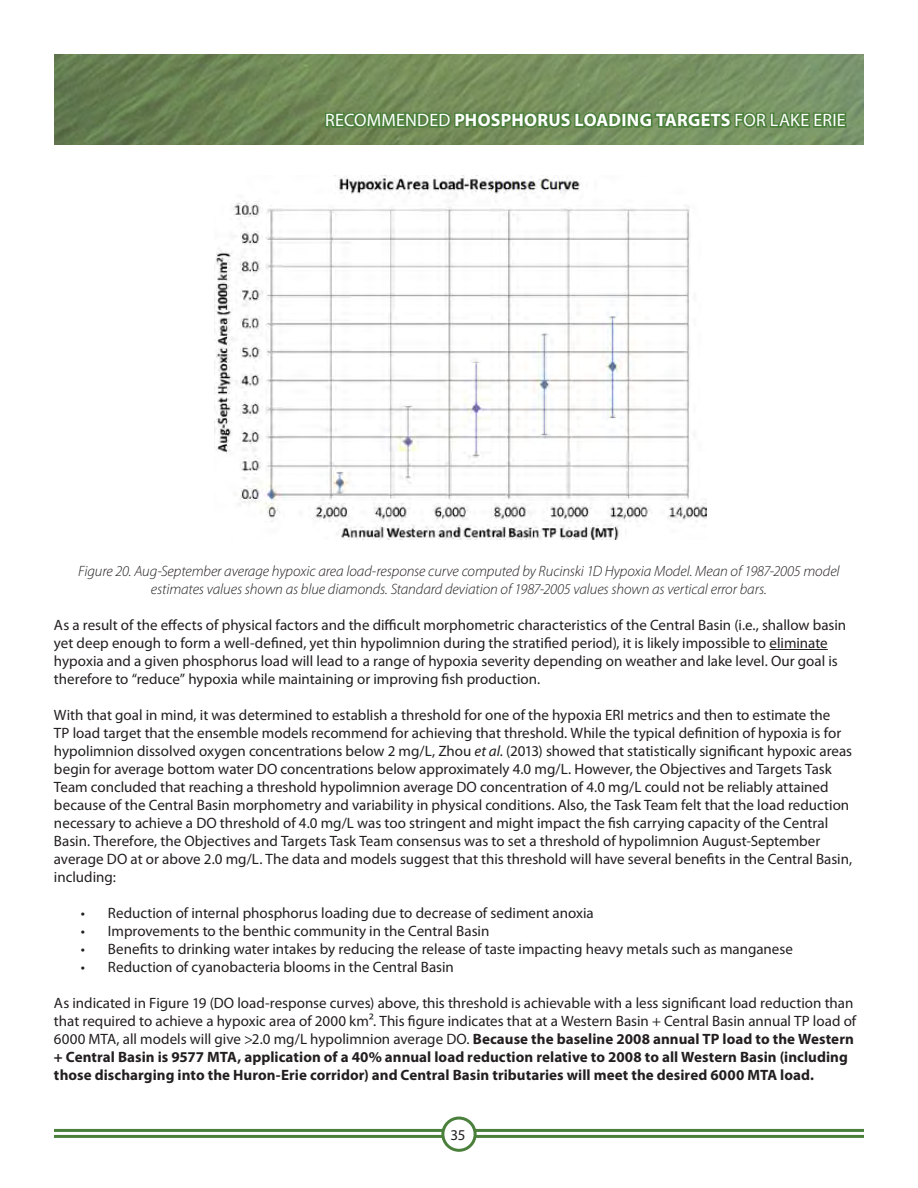
<style>
.page{position:relative;width:918px;height:1188px;background:#fff}
.page>*{position:absolute;margin:0;border:0;box-sizing:border-box;transform-origin:0 0}
.t1{font:700 18px "Myriad Pro";letter-spacing:.015em;color:#fff}
.t2{font:15px/18px "Myriad Pro";color:#231f20}
.Figure{font:italic 300 15px/18px "Myriad Pro";letter-spacing:-.005em;color:#231f20;text-align:center}
.s1{font-weight:400}
.s2{font-style:italic}
.s3{font-weight:700}
</style>
<div class="page">
<hr style="left:54px;top:1129px;width:810px;height:3px;background:#4b803c">
<hr style="left:54px;top:1135px;width:810px;height:3px;background:#4b803c">
<div style="left:443px;top:1118px;width:32px;height:32px;background:#fff;border-radius:50%"></div>
<div style="left:441px;top:1117px;width:36px;height:35px;border:3px solid #4b803c;border-radius:50%"></div>
<img style="left:54px;top:54px;width:810px;height:90px">
<svg style="left:323px;top:90px;width:525px;height:55px;background:#6c8c56"></svg>
<hr style="left:770px;top:649px;width:58px;height:1px;background:#231f20">
<img style="left:215px;top:176px;width:492px;height:364px">
<p class="t1" style="left:325px;top:108px;width:522px"><span class="s1">RECOMMENDED</span> PHOSPHORUS LOADING TARGETS <span class="s1">FOR LAKE ERIE</span></p>
<p class="Figure" style="left:78px;top:562px;width:763px">Figure 20. Aug-September average hypoxic area load-response curve computed by Rucinski 1D Hypoxia Model. Mean of 1987-2005 model estimates values shown as blue diamonds. Standard deviation of 1987-2005 values shown as vertical error bars.</p>
<p class="t2" style="left:54px;top:616px;width:794px">As a result of the effects of physical factors and the difficult morphometric characteristics of the Central Basin (i.e., shallow basin yet deep enough to form a well-defined, yet thin hypolimnion during the stratified period), it is likely impossible to eliminate hypoxia and a given phosphorus load will lead to a range of hypoxia severity depending on weather and lake level. Our goal is therefore to “reduce” hypoxia while maintaining or improving fish production.</p>
<p class="t2" style="left:54px;top:706px;width:800px">With that goal in mind, it was determined to establish a threshold for one of the hypoxia ERI metrics and then to estimate the<br>TP load target that the ensemble models recommend for achieving that threshold. While the typical definition of hypoxia is for hypolimnion dissolved oxygen concentrations below 2 mg/L, Zhou <span class="s2">et al</span>. (2013) showed that statistically significant hypoxic areas begin for average bottom water DO concentrations below approximately 4.0 mg/L. However, the Objectives and Targets Task Team concluded that reaching a threshold hypolimnion average DO concentration of 4.0 mg/L could not be reliably attained because of the Central Basin morphometry and variability in physical conditions. Also, the Task Team felt that the load reduction necessary to achieve a DO threshold of 4.0 mg/L was too stringent and might impact the fish carrying capacity of the Central Basin. Therefore, the Objectives and Targets Task Team consensus was to set a threshold of hypolimnion August-September average DO at or above 2.0 mg/L. The data and models suggest that this threshold will have several benefits in the Central Basin, including:</p>
<p class="t2" style="left:81px;top:904px;width:514px">• Reduction of internal phosphorus loading due to decrease of sediment anoxia</p>
<p class="t2" style="left:81px;top:922px;width:410px">• Improvements to the benthic community in the Central Basin</p>
<p class="t2" style="left:81px;top:940px;width:713px">• Benefits to drinking water intakes by reducing the release of taste impacting heavy metals such as manganese</p>
<p class="t2" style="left:81px;top:958px;width:374px">• Reduction of cyanobacteria blooms in the Central Basin</p>
<p class="t2" style="left:54px;top:994px;width:804px">As indicated in Figure 19 (DO load-response curves) above, this threshold is achievable with a less significant load reduction than that required to achieve a hypoxic area of 2000 km2. This figure indicates that at a Western Basin + Central Basin annual TP load of 6000 MTA, all models will give &gt;2.0 mg/L hypolimnion average DO. <span class="s3">Because the baseline 2008 annual TP load to the Western + Central Basin is 9577 MTA, application of a 40% annual load reduction relative to 2008 to all Western Basin (including those discharging into the Huron-Erie corridor) and Central Basin tributaries will meet the desired 6000 MTA load.</span></p>
<p class="t2" style="left:450px;top:1126px;width:16px">35</p>
</div>
